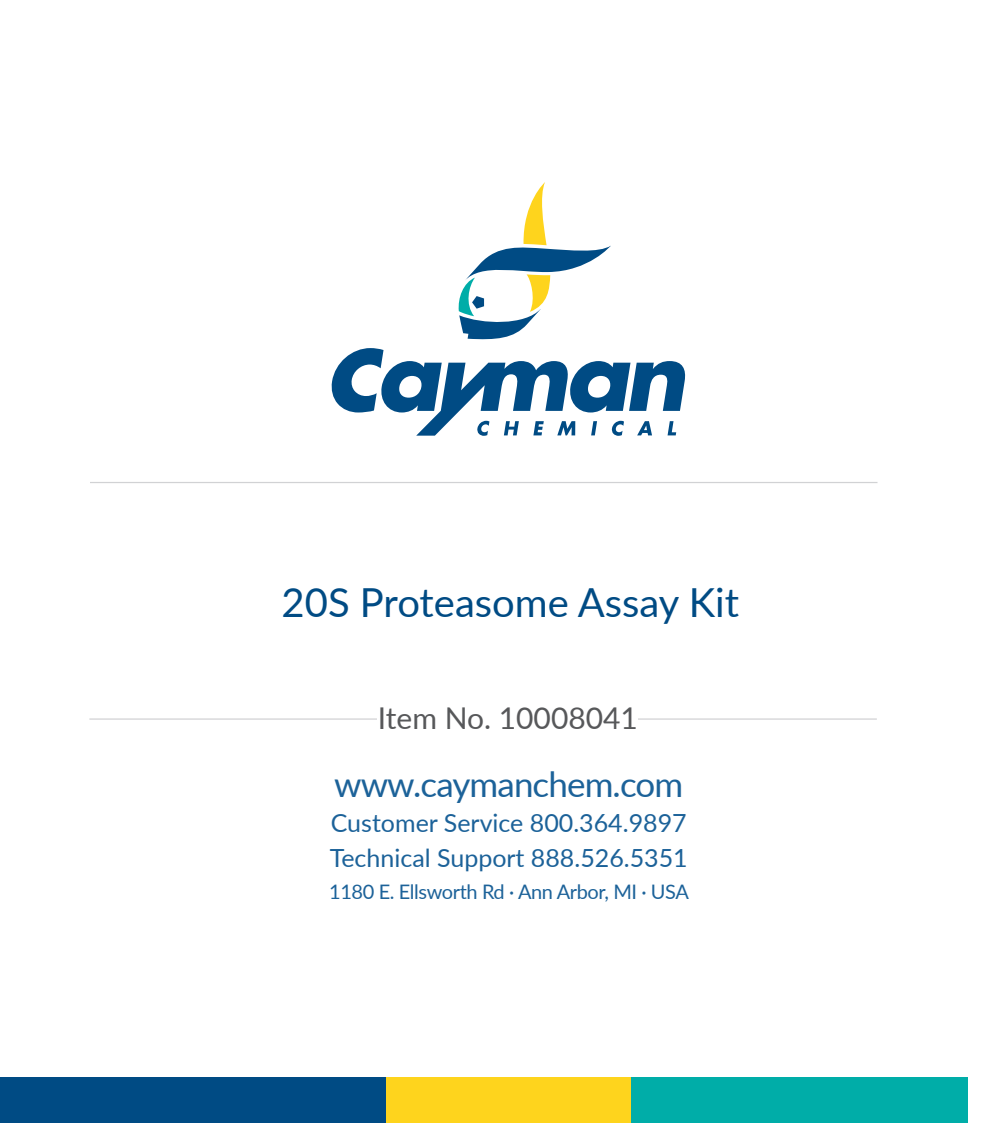
<style>
.page{position:relative;width:990px;height:1148px;background:#fff}
.page>*{position:absolute;margin:0;border:0;box-sizing:border-box;transform-origin:0 0}
.t1{font:40px "Lato";color:#004b84}
.t2{font:35px "Lato";letter-spacing:-.025em;color:#1c6299}
.t3{font:30px "Lato";color:#57585a}
.t4{font:25px "Lato";color:#1c6299}
.t5{font:20px "Lato";letter-spacing:-.02em;color:#1c6299}
</style>
<div class="page">
<div style="left:0;top:1077px;width:386px;height:45px;background:#004b84"></div>
<div style="left:631px;top:1077px;width:337px;height:45px;background:#00ada8"></div>
<div style="left:386px;top:1077px;width:245px;height:45px;background:#fed41d"></div>
<svg style="left:332px;top:348px;width:353px;height:88px"></svg>
<svg style="left:458px;top:182px;width:153px;height:158px"></svg>
<hr style="left:90px;top:482px;width:788px;height:1px;background:#d1d2d4">
<hr style="left:89px;top:718px;width:788px;height:1px;background:#d1d2d4">
<div style="left:378px;top:705px;width:260px;height:24px;background:#fff"></div>
<p class="t1" style="left:282px;top:574px;width:459px">20S Proteasome Assay Kit</p>
<p class="t3" style="left:378px;top:697px;width:262px">Item No. 10008041</p>
<p class="t2" style="left:334px;top:759px;width:351px">www.caymanchem.com</p>
<p class="t4" style="left:331px;top:804px;width:357px">Customer Service 800.364.9897</p>
<p class="t4" style="left:330px;top:839px;width:360px">Technical Support 888.526.5351</p>
<p class="t5" style="left:329px;top:877px;width:361px">1180 E. Ellsworth Rd · Ann Arbor, MI · USA</p>
</div>
